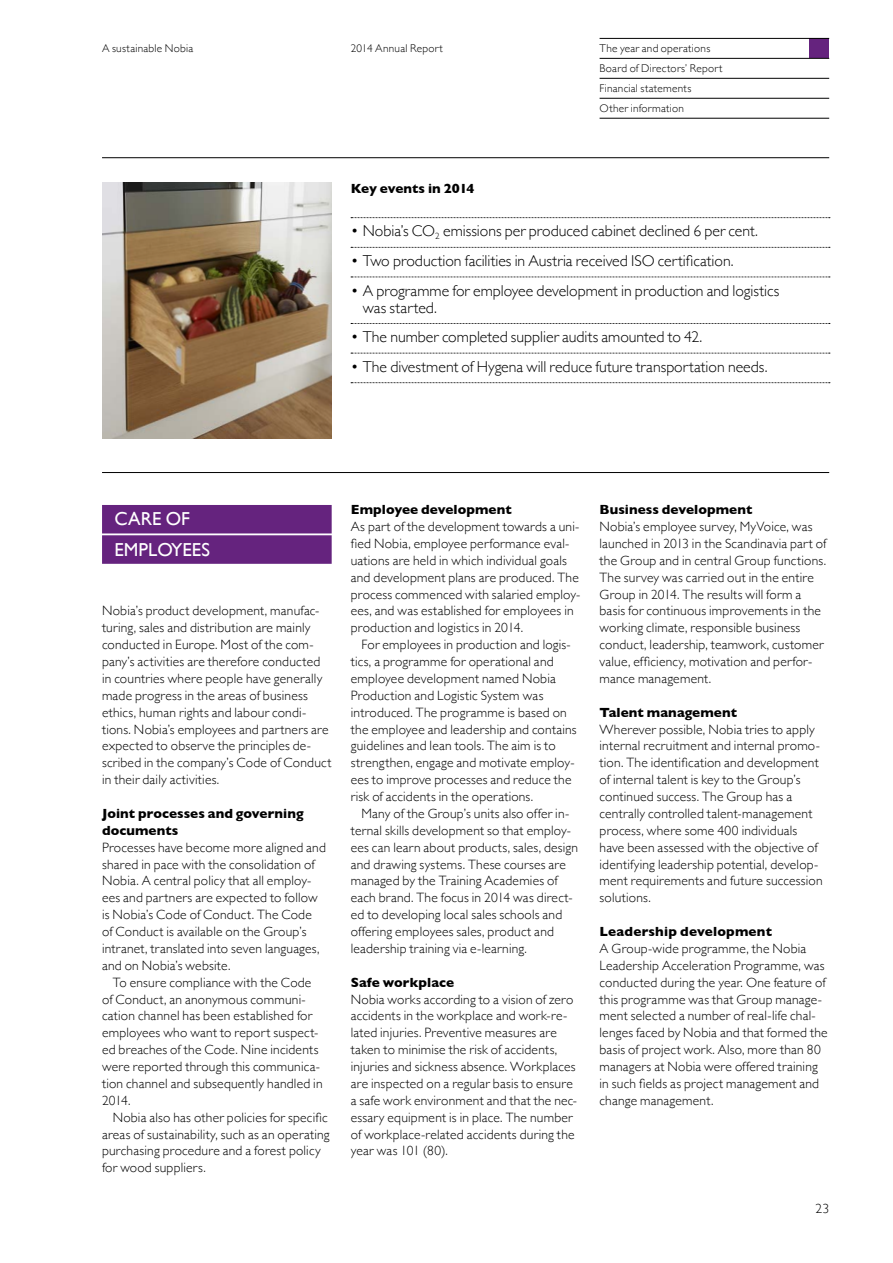
<style>
.page{position:relative;width:893px;height:1263px;background:#fff}
.page>*{position:absolute;margin:0;border:0;box-sizing:border-box;transform-origin:0 0}
.t1{font:18.75px/30.3px "Gill Sans";color:#fff}
.t2{font:300 15.75px/16.8px "Gill Sans";color:#000}
.t3{font:300 13.5px/16.8px "Gill Sans";letter-spacing:.015em;color:#000}
.t4{font:700 13.5px "Gill Sans";letter-spacing:.005em;color:#000}
.t5{font:700 13.5px "Gill Sans";letter-spacing:-.015em;color:#000}
.t6{font:300 11.25px/20px "Gill Sans";letter-spacing:.02em;color:#000}
.s1{font-weight:700}
</style>
<div class="page">
<div style="left:809px;top:38px;width:20px;height:20px;background:#65237e"></div>
<hr style="left:600px;top:38px;width:229px;height:1px;background:#000">
<hr style="left:600px;top:58px;width:229px;height:1px;background:#000">
<hr style="left:600px;top:78px;width:229px;height:1px;background:#000">
<hr style="left:600px;top:98px;width:229px;height:1px;background:#000">
<hr style="left:600px;top:118px;width:229px;height:1px;background:#000">
<hr style="left:102px;top:157px;width:727px;height:1px;background:#000">
<hr style="left:102px;top:472px;width:727px;height:1px;background:#000">
<svg style="left:351px;top:217px;width:479px;height:1px"></svg>
<svg style="left:351px;top:247px;width:479px;height:1px"></svg>
<svg style="left:351px;top:277px;width:479px;height:1px"></svg>
<svg style="left:351px;top:323px;width:479px;height:1px"></svg>
<svg style="left:351px;top:353px;width:479px;height:1px"></svg>
<svg style="left:351px;top:382px;width:479px;height:1px"></svg>
<div style="left:102px;top:505px;width:230px;height:28px;background:#65237e"></div>
<div style="left:102px;top:535px;width:230px;height:29px;background:#65237e"></div>
<img style="left:102px;top:183px;width:230px;height:255px">
<p class="t6" style="left:102px;top:38px;width:93px">A sustainable Nobia</p>
<p class="t6" style="left:351px;top:38px;width:93px">2014 Annual Report</p>
<p class="t5" style="left:351px;top:178px;width:125px">Key events in 2014</p>
<p class="t6" style="left:600px;top:38px;width:125px">The year and operations<br>Board of Directors’ Report<br>Financial statements<br>Other information</p>
<p class="t2" style="left:351px;top:222px;width:409px">• Nobia’s CO<sub>2</sub> emissions per produced cabinet declined 6 per cent.</p>
<p class="t2" style="left:351px;top:252px;width:384px">• Two production facilities in Austria received ISO certification.</p>
<p class="t2" style="left:363px;top:281px;width:418px;text-indent:-12px">• A programme for employee development in production and logistics was started.</p>
<p class="t2" style="left:351px;top:328px;width:353px">• The number completed supplier audits amounted to 42.</p>
<p class="t2" style="left:351px;top:358px;width:418px">• The divestment of Hygena will reduce future transportation needs.</p>
<p class="t1" style="left:115px;top:504px;width:97px">CARE OF<br>EMPLOYEES</p>
<p class="t3" style="left:102px;top:602px;width:231px">Nobia’s product development, manufac&shy;turing, sales and distribution are mainly conducted in Europe. Most of the com&shy;pany’s activities are therefore conducted in countries where people have generally made progress in the areas of business ethics, human rights and labour condi&shy;tions. Nobia’s employees and partners are expected to observe the principles de&shy;scribed in the company’s Code of Conduct in their daily activities.</p>
<p class="t4" style="left:102px;top:803px;width:203px">Joint processes and governing</p>
<p class="t4" style="left:102px;top:819px;width:78px">documents</p>
<p class="t3" style="left:102px;top:838px;width:225px">Processes have become more aligned and</p>
<p class="t3" style="left:102px;top:855px;width:214px">shared in pace with the consolidation of</p>
<p class="t3" style="left:102px;top:872px;width:211px">Nobia. A central policy that all employ-</p>
<p class="t3" style="left:102px;top:889px;width:217px">ees and partners are expected to follow</p>
<p class="t3" style="left:102px;top:906px;width:211px">is Nobia’s Code of Conduct. The Code</p>
<p class="t3" style="left:102px;top:923px;width:206px">of Conduct is available on the Group’s</p>
<p class="t3" style="left:102px;top:939px;width:219px">intranet, translated into seven languages,</p>
<p class="t3" style="left:102px;top:956px;width:130px">and on Nobia’s website.</p>
<p class="t3" style="left:113px;top:973px;width:200px">To ensure compliance with the Code</p>
<p class="t3" style="left:102px;top:990px;width:205px">of Conduct, an anonymous communi-</p>
<p class="t3" style="left:102px;top:1007px;width:212px">cation channel has been established for</p>
<p class="t3" style="left:102px;top:1024px;width:218px">employees who want to report suspect-</p>
<p class="t3" style="left:102px;top:1041px;width:218px">ed breaches of the Code. Nine incidents</p>
<p class="t3" style="left:102px;top:1058px;width:219px">were reported through this communica-</p>
<p class="t3" style="left:102px;top:1074px;width:222px">tion channel and subsequently handled in</p>
<p class="t3" style="left:102px;top:1091px;width:30px">2014.</p>
<p class="t3" style="left:113px;top:1108px;width:217px">Nobia also has other policies for specific</p>
<p class="t3" style="left:102px;top:1125px;width:229px">areas of sustainability, such as an operating</p>
<p class="t3" style="left:102px;top:1142px;width:220px">purchasing procedure and a forest policy</p>
<p class="t3" style="left:102px;top:1159px;width:105px">for wood suppliers.</p>
<p class="t4" style="left:351px;top:499px;width:162px">Employee development</p>
<p class="t3" style="left:351px;top:518px;width:230px">As part of the development towards a uni-</p>
<p class="t3" style="left:351px;top:534px;width:220px">fied Nobia, employee performance eval-</p>
<p class="t3" style="left:351px;top:551px;width:217px">uations are held in which individual goals</p>
<p class="t3" style="left:351px;top:568px;width:230px">and development plans are produced. The</p>
<p class="t3" style="left:351px;top:585px;width:231px">process commenced with salaried employ-</p>
<p class="t3" style="left:351px;top:602px;width:224px">ees, and was established for employees in</p>
<p class="t3" style="left:351px;top:619px;width:174px">production and logistics in 2014.</p>
<p class="t3" style="left:361px;top:636px;width:211px">For employees in production and logis-</p>
<p class="t3" style="left:351px;top:653px;width:204px">tics, a programme for operational and</p>
<p class="t3" style="left:351px;top:669px;width:207px">employee development named Nobia</p>
<p class="t3" style="left:351px;top:686px;width:194px">Production and Logistic System was</p>
<p class="t3" style="left:351px;top:703px;width:218px">introduced. The programme is based on</p>
<p class="t3" style="left:351px;top:720px;width:227px">the employee and leadership and contains</p>
<p class="t3" style="left:351px;top:737px;width:206px">guidelines and lean tools. The aim is to</p>
<p class="t3" style="left:351px;top:754px;width:225px">strengthen, engage and motivate employ-</p>
<p class="t3" style="left:351px;top:771px;width:222px">ees to improve processes and reduce the</p>
<p class="t3" style="left:351px;top:788px;width:184px">risk of accidents in the operations.</p>
<p class="t3" style="left:361px;top:804px;width:209px">Many of the Group’s units also offer in-</p>
<p class="t3" style="left:351px;top:821px;width:222px">ternal skills development so that employ-</p>
<p class="t3" style="left:351px;top:838px;width:229px">ees can learn about products, sales, design</p>
<p class="t3" style="left:351px;top:855px;width:217px">and drawing systems. These courses are</p>
<p class="t3" style="left:351px;top:872px;width:208px">managed by the Training Academies of</p>
<p class="t3" style="left:351px;top:889px;width:223px">each brand. The focus in 2014 was direct-</p>
<p class="t3" style="left:351px;top:906px;width:213px">ed to developing local sales schools and</p>
<p class="t3" style="left:351px;top:923px;width:205px">offering employees sales, product and</p>
<p class="t3" style="left:351px;top:939px;width:178px">leadership training via e-learning.</p>
<p class="t3" style="left:351px;top:973px;width:228px"><span class="s1">Safe workplace<br></span>Nobia works according to a vision of zero accidents in the workplace and work-re&shy;lated injuries. Preventive measures are taken to minimise the risk of accidents, injuries and sickness absence. Workplaces are inspected on a regular basis to ensure a safe work environment and that the nec&shy;essary equipment is in place. The number of workplace-related accidents during the year was 101 (80).</p>
<p class="t3" style="left:600px;top:501px;width:228px"><span class="s1">Business development<br></span>Nobia’s employee survey, MyVoice, was launched in 2013 in the Scandinavia part of the Group and in central Group functions.<br>The survey was carried out in the entire Group in 2014. The results will form a basis for continuous improvements in the working climate, responsible business conduct, leadership, teamwork, customer value, efficiency, motivation and perfor&shy;mance management.</p>
<p class="t3" style="left:600px;top:703px;width:225px"><span class="s1">Talent management<br></span>Wherever possible, Nobia tries to apply internal recruitment and internal promo&shy;tion. The identification and development of internal talent is key to the Group’s continued success. The Group has a centrally controlled talent-management process, where some 400 individuals have been assessed with the objective of identifying leadership potential, develop&shy;ment requirements and future succession solutions.</p>
<p class="t3" style="left:600px;top:923px;width:230px"><span class="s1">Leadership development<br></span>A Group-wide programme, the Nobia Leadership Acceleration Programme, was conducted during the year. One feature of this programme was that Group manage&shy;ment selected a number of real-life chal&shy;lenges faced by Nobia and that formed the basis of project work. Also, more than 80 managers at Nobia were offered training in such fields as project management and change management.</p>
<p class="t3" style="left:815px;top:1199px;width:15px">23</p>
</div>
